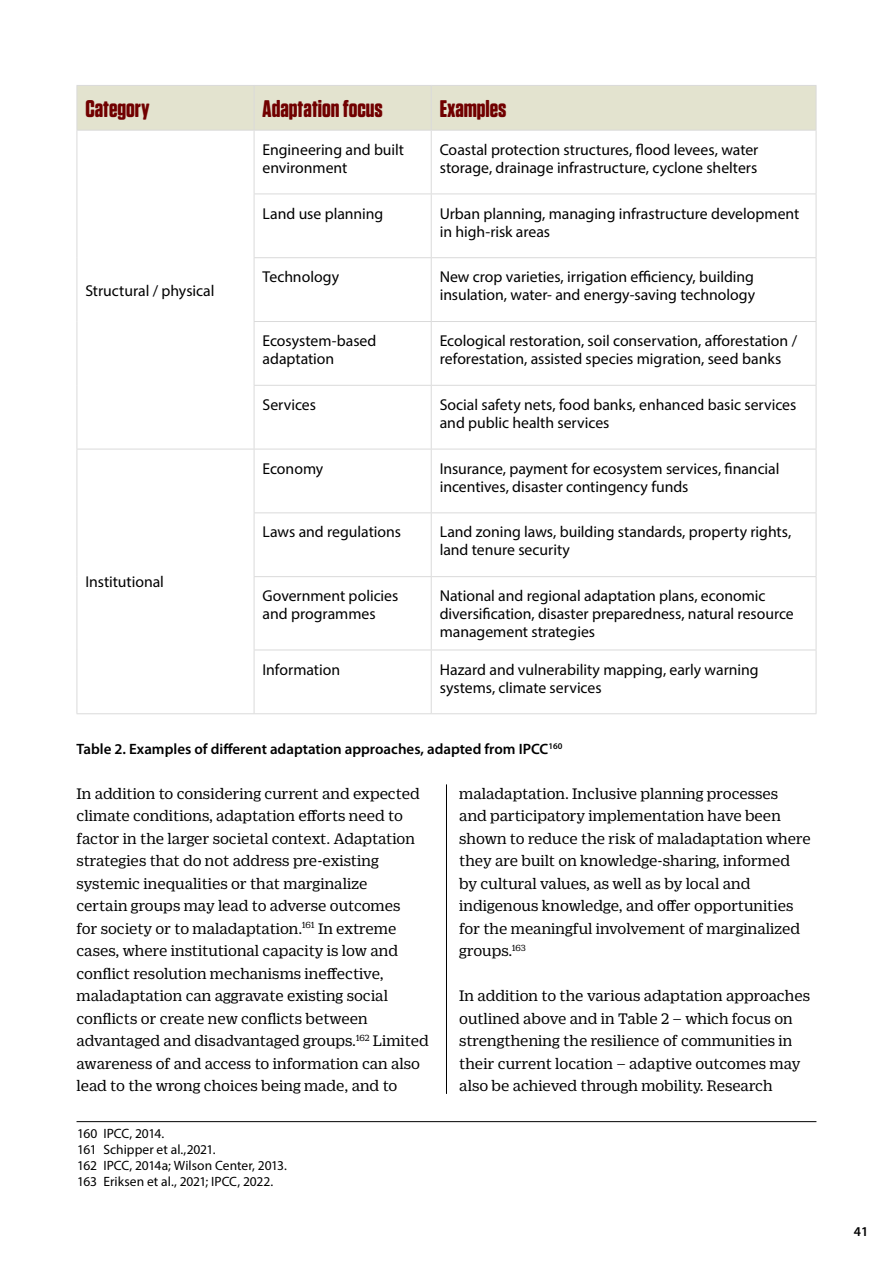
<style>
.page{position:relative;width:893px;height:1263px;background:#fff}
.page>*{position:absolute;margin:0;border:0;box-sizing:border-box;transform-origin:0 0}
.Tabelltekst_header_E{font:700 24px "Tungsten Rounded";color:#710000}
.brødtekst_Duplicate{font:16.5px/22.5px "Duplicate Ionic";color:#000}
.Tabelltekst_regular{font:15.75px/18px "Myriad Pro";letter-spacing:-.005em;color:#000}
.Figurtekst_ENG{font:600 15px "Myriad Pro";color:#000}
.Fotnote_ENG{font:13.5px "Myriad Pro";color:#000}
.t1{font:600 13.5px "Myriad Pro";color:#000}
</style>
<div class="page">
<hr style="left:77px;top:1121px;width:739px;height:1px;background:#000">
<hr style="left:446px;top:785px;width:1px;height:309px;background:#000">
<div style="left:78px;top:86px;width:738px;height:44px;background:#e3e3cf"></div>
<hr style="left:77px;top:449px;width:1px;height:64px;background:#dadada">
<hr style="left:77px;top:513px;width:1px;height:64px;background:#dadada">
<hr style="left:77px;top:577px;width:1px;height:73px;background:#dadada">
<hr style="left:77px;top:650px;width:1px;height:63px;background:#dadada">
<hr style="left:77px;top:713px;width:177px;height:1px;background:#dadada">
<hr style="left:254px;top:449px;width:1px;height:63px;background:#dadada">
<hr style="left:254px;top:513px;width:1px;height:63px;background:#dadada">
<hr style="left:254px;top:577px;width:1px;height:73px;background:#dadada">
<hr style="left:254px;top:650px;width:1px;height:63px;background:#dadada">
<hr style="left:254px;top:512px;width:177px;height:1px;background:#dadada">
<hr style="left:254px;top:576px;width:177px;height:1px;background:#dadada">
<hr style="left:254px;top:650px;width:177px;height:1px;background:#dadada">
<hr style="left:254px;top:713px;width:177px;height:1px;background:#dadada">
<hr style="left:816px;top:131px;width:1px;height:63px;background:#dadada">
<hr style="left:431px;top:194px;width:385px;height:1px;background:#dadada">
<hr style="left:816px;top:194px;width:1px;height:63px;background:#dadada">
<hr style="left:431px;top:257px;width:385px;height:1px;background:#dadada">
<hr style="left:816px;top:258px;width:1px;height:63px;background:#dadada">
<hr style="left:431px;top:321px;width:385px;height:1px;background:#dadada">
<hr style="left:816px;top:322px;width:1px;height:63px;background:#dadada">
<hr style="left:431px;top:385px;width:385px;height:1px;background:#dadada">
<hr style="left:816px;top:386px;width:1px;height:63px;background:#dadada">
<hr style="left:431px;top:449px;width:385px;height:1px;background:#dadada">
<hr style="left:431px;top:449px;width:1px;height:63px;background:#dadada">
<hr style="left:816px;top:449px;width:1px;height:63px;background:#dadada">
<hr style="left:431px;top:512px;width:385px;height:1px;background:#dadada">
<hr style="left:431px;top:513px;width:1px;height:63px;background:#dadada">
<hr style="left:816px;top:513px;width:1px;height:63px;background:#dadada">
<hr style="left:431px;top:576px;width:385px;height:1px;background:#dadada">
<hr style="left:431px;top:577px;width:1px;height:73px;background:#dadada">
<hr style="left:816px;top:577px;width:1px;height:73px;background:#dadada">
<hr style="left:431px;top:650px;width:385px;height:1px;background:#dadada">
<hr style="left:431px;top:650px;width:1px;height:63px;background:#dadada">
<hr style="left:816px;top:650px;width:1px;height:63px;background:#dadada">
<hr style="left:431px;top:713px;width:385px;height:1px;background:#dadada">
<hr style="left:77px;top:131px;width:1px;height:63px;background:#dadada">
<hr style="left:77px;top:194px;width:1px;height:64px;background:#dadada">
<hr style="left:77px;top:258px;width:1px;height:63px;background:#dadada">
<hr style="left:77px;top:321px;width:1px;height:64px;background:#dadada">
<hr style="left:77px;top:385px;width:1px;height:64px;background:#dadada">
<hr style="left:77px;top:449px;width:177px;height:1px;background:#dadada">
<hr style="left:254px;top:131px;width:1px;height:63px;background:#dadada">
<hr style="left:431px;top:131px;width:1px;height:63px;background:#dadada">
<hr style="left:254px;top:194px;width:177px;height:1px;background:#dadada">
<hr style="left:254px;top:194px;width:1px;height:63px;background:#dadada">
<hr style="left:431px;top:194px;width:1px;height:63px;background:#dadada">
<hr style="left:254px;top:257px;width:177px;height:1px;background:#dadada">
<hr style="left:254px;top:258px;width:1px;height:63px;background:#dadada">
<hr style="left:431px;top:258px;width:1px;height:63px;background:#dadada">
<hr style="left:254px;top:321px;width:177px;height:1px;background:#dadada">
<hr style="left:254px;top:322px;width:1px;height:63px;background:#dadada">
<hr style="left:431px;top:322px;width:1px;height:63px;background:#dadada">
<hr style="left:254px;top:385px;width:177px;height:1px;background:#dadada">
<hr style="left:254px;top:386px;width:1px;height:63px;background:#dadada">
<hr style="left:431px;top:386px;width:1px;height:63px;background:#dadada">
<hr style="left:254px;top:449px;width:177px;height:1px;background:#dadada">
<hr style="left:77px;top:85px;width:177px;height:1px;background:#dadada">
<hr style="left:77px;top:86px;width:1px;height:44px;background:#dadada">
<hr style="left:254px;top:85px;width:177px;height:1px;background:#dadada">
<hr style="left:254px;top:86px;width:1px;height:44px;background:#dadada">
<hr style="left:431px;top:85px;width:385px;height:1px;background:#dadada">
<hr style="left:431px;top:86px;width:1px;height:44px;background:#dadada">
<hr style="left:816px;top:86px;width:1px;height:44px;background:#dadada">
<hr style="left:77px;top:130px;width:177px;height:1px;background:#dadada">
<hr style="left:254px;top:130px;width:177px;height:1px;background:#dadada">
<hr style="left:431px;top:130px;width:385px;height:1px;background:#dadada">
<p class="Tabelltekst_header_E" style="left:85px;top:96px;width:65px">Category</p>
<p class="Tabelltekst_header_E" style="left:263px;top:96px;width:122px">Adaptation focus</p>
<p class="Tabelltekst_header_E" style="left:440px;top:96px;width:68px">Examples</p>
<p class="Tabelltekst_regular" style="left:85px;top:281px;width:131px">Structural / physical</p>
<p class="Tabelltekst_regular" style="left:85px;top:573px;width:80px">Institutional</p>
<p class="Tabelltekst_regular" style="left:263px;top:140px;width:143px">Engineering and built environment</p>
<p class="Tabelltekst_regular" style="left:440px;top:140px;width:320px">Coastal protection structures, flood levees, water storage, drainage infrastructure, cyclone shelters</p>
<p class="Tabelltekst_regular" style="left:263px;top:204px;width:122px">Land use planning</p>
<p class="Tabelltekst_regular" style="left:440px;top:204px;width:361px">Urban planning, managing infrastructure development in high-risk areas</p>
<p class="Tabelltekst_regular" style="left:263px;top:268px;width:78px">Technology</p>
<p class="Tabelltekst_regular" style="left:440px;top:268px;width:317px">New crop varieties, irrigation efficiency, building insulation, water- and energy-saving technology</p>
<p class="Tabelltekst_regular" style="left:263px;top:332px;width:115px">Ecosystem-based adaptation</p>
<p class="Tabelltekst_regular" style="left:440px;top:332px;width:359px">Ecological restoration, soil conservation, afforestation / reforestation, assisted species migration, seed banks</p>
<p class="Tabelltekst_regular" style="left:263px;top:395px;width:55px">Services</p>
<p class="Tabelltekst_regular" style="left:440px;top:395px;width:358px">Social safety nets, food banks, enhanced basic services and public health services</p>
<p class="Tabelltekst_regular" style="left:263px;top:459px;width:62px">Economy</p>
<p class="Tabelltekst_regular" style="left:440px;top:459px;width:341px">Insurance, payment for ecosystem services, financial incentives, disaster contingency funds</p>
<p class="Tabelltekst_regular" style="left:263px;top:523px;width:140px">Laws and regulations</p>
<p class="Tabelltekst_regular" style="left:440px;top:523px;width:353px">Land zoning laws, building standards, property rights, land tenure security</p>
<p class="Tabelltekst_regular" style="left:263px;top:587px;width:137px">Government policies and programmes</p>
<p class="Tabelltekst_regular" style="left:440px;top:587px;width:356px">National and regional adaptation plans, economic diversification, disaster preparedness, natural resource management strategies</p>
<p class="Tabelltekst_regular" style="left:263px;top:660px;width:79px">Information</p>
<p class="Tabelltekst_regular" style="left:440px;top:660px;width:320px">Hazard and vulnerability mapping, early warning systems, climate services</p>
<p class="Figurtekst_ENG" style="left:77px;top:739px;width:487px">Table 2. Examples of different adaptation approaches, adapted from IPCC<sup>160</sup></p>
<p class="brødtekst_Duplicate" style="left:77px;top:781px;width:354px">In addition to considering current and expected climate conditions, adaptation efforts need to factor in the larger societal context. Adaptation strategies that do not address pre-existing systemic inequalities or that marginalize<br>certain groups may lead to adverse outcomes<br>for society or to maladaptation.<sup>161</sup> In extreme cases, where institutional capacity is low and conflict resolution mechanisms ineffective, maladaptation can aggravate existing social conflicts or create new conflicts between advantaged and disadvantaged groups.<sup>162</sup> Limited awareness of and access to information can also lead to the wrong choices being made, and to</p>
<p class="brødtekst_Duplicate" style="left:459px;top:781px;width:353px">maladaptation. Inclusive planning processes<br>and participatory implementation have been shown to reduce the risk of maladaptation where they are built on knowledge-sharing, informed by cultural values, as well as by local and indigenous knowledge, and offer opportunities for the meaningful involvement of marginalized groups.<sup>163</sup></p>
<p class="brødtekst_Duplicate" style="left:459px;top:983px;width:352px">In addition to the various adaptation approaches outlined above and in Table 2 – which focus on strengthening the resilience of communities in their current location – adaptive outcomes may also be achieved through mobility. Research</p>
<p class="Fotnote_ENG" style="left:77px;top:1125px;width:89px">160 IPCC, 2014.</p>
<p class="Fotnote_ENG" style="left:77px;top:1141px;width:140px">161 Schipper et al.,2021.</p>
<p class="Fotnote_ENG" style="left:77px;top:1157px;width:211px">162 IPCC, 2014a; Wilson Center, 2013.</p>
<p class="Fotnote_ENG" style="left:77px;top:1173px;width:198px">163 Eriksen et al., 2021; IPCC, 2022.</p>
<p class="t1" style="left:854px;top:1223px;width:16px">41</p>
</div>
